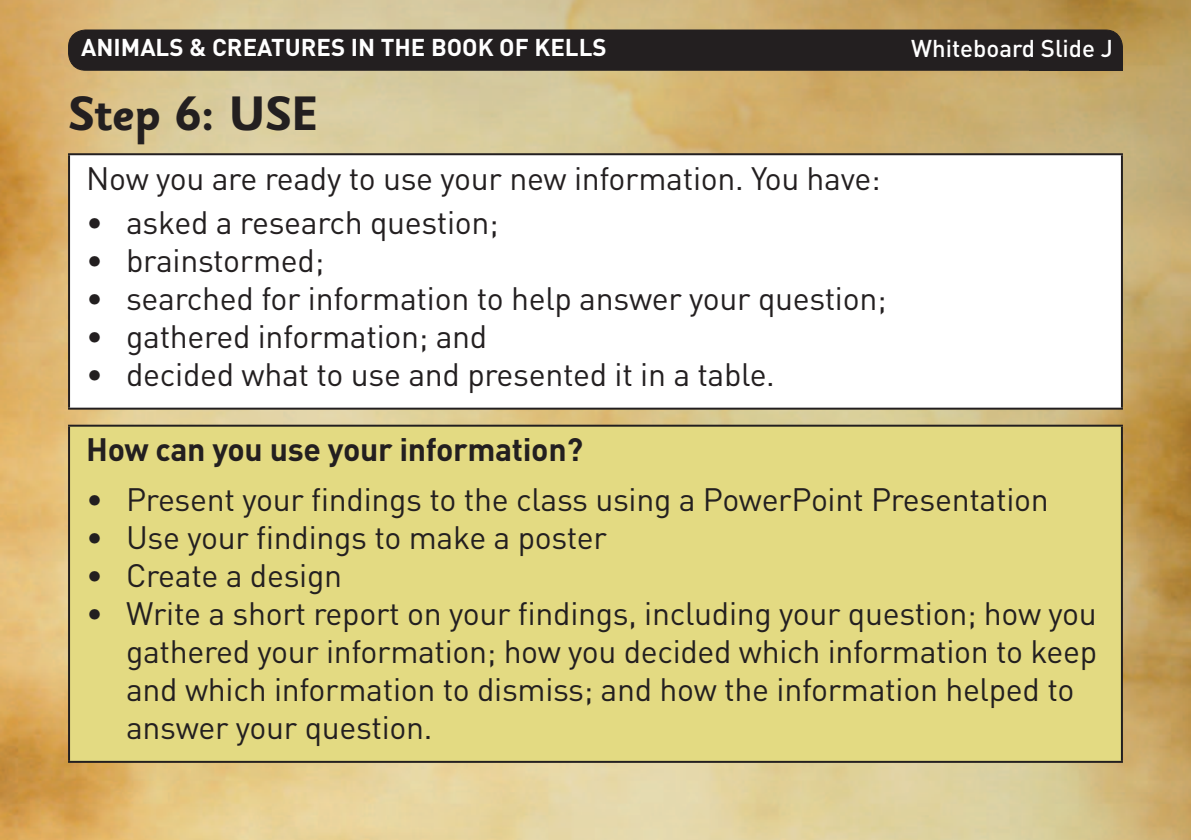
<style>
.page{position:relative;width:1191px;height:840px;background:#fff}
.page>*{position:absolute;margin:0;border:0;box-sizing:border-box;transform-origin:0 0}
.t1{font:700 48px "Sassoon Sans Std";letter-spacing:-.02em;color:#231f20}
.t2{font:32px/38px "DIN Pro";letter-spacing:-.01em;color:#231f20}
.t3{font:700 32px "DIN Pro";letter-spacing:-.01em;color:#231f20}
.t4{font:700 24px "DIN Pro";color:#fff}
.t5{font:500 24px "DIN Pro";color:#fff}
</style>
<div class="page">
<img style="left:0;top:0;width:1191px;height:839px">
<div style="left:69px;top:30px;width:1053px;height:40px;background:#231f20;border-radius:17px"></div>
<div style="left:68px;top:29px;width:1055px;height:42px;border:1px solid #231f20;border-radius:17px"></div>
<div style="left:1029px;top:51px;width:94px;height:20px;background:#231f20"></div>
<div style="left:69px;top:154px;width:1053px;height:254px;background:#fff"></div>
<div style="left:69px;top:425px;width:1053px;height:336px;background:#e3da82"></div>
<hr style="left:68px;top:153px;width:1055px;height:2px;background:#231f20">
<hr style="left:68px;top:155px;width:2px;height:252px;background:#231f20">
<hr style="left:1121px;top:155px;width:2px;height:252px;background:#231f20">
<hr style="left:68px;top:407px;width:1055px;height:2px;background:#231f20">
<hr style="left:68px;top:424px;width:1055px;height:2px;background:#231f20">
<hr style="left:68px;top:426px;width:2px;height:334px;background:#231f20">
<hr style="left:1121px;top:426px;width:2px;height:334px;background:#231f20">
<hr style="left:68px;top:760px;width:1055px;height:2px;background:#231f20">
<p class="t4" style="left:81px;top:31px;width:527px">ANIMALS &amp; CREATURES IN THE BOOK OF KELLS</p>
<p class="t5" style="left:911px;top:32px;width:203px">Whiteboard Slide J</p>
<h1 class="t1" style="left:68px;top:84px;width:251px">Step 6: USE</h1>
<p class="t2" style="left:86px;top:158px;width:796px">Now you are ready to use your new information. You have:</p>
<p class="t2" style="left:86px;top:202px;width:414px">• asked a research question;</p>
<p class="t2" style="left:86px;top:240px;width:240px">• brainstormed;</p>
<p class="t2" style="left:86px;top:278px;width:802px">• searched for information to help answer your question;</p>
<p class="t2" style="left:86px;top:316px;width:403px">• gathered information; and</p>
<p class="t2" style="left:86px;top:354px;width:690px">• decided what to use and presented it in a table.</p>
<p class="t3" style="left:86px;top:428px;width:498px">How can you use your information?</p>
<p class="t2" style="left:86px;top:478px;width:964px">• Present your findings to the class using a PowerPoint Presentation</p>
<p class="t2" style="left:86px;top:516px;width:522px">• Use your findings to make a poster</p>
<p class="t2" style="left:86px;top:554px;width:257px">• Create a design</p>
<p class="t2" style="left:126px;top:592px;width:972px;text-indent:-40px">• Write a short report on your findings, including your question; how you gathered your information; how you decided which information to keep and which information to dismiss; and how the information helped to answer your question.</p>
</div>
